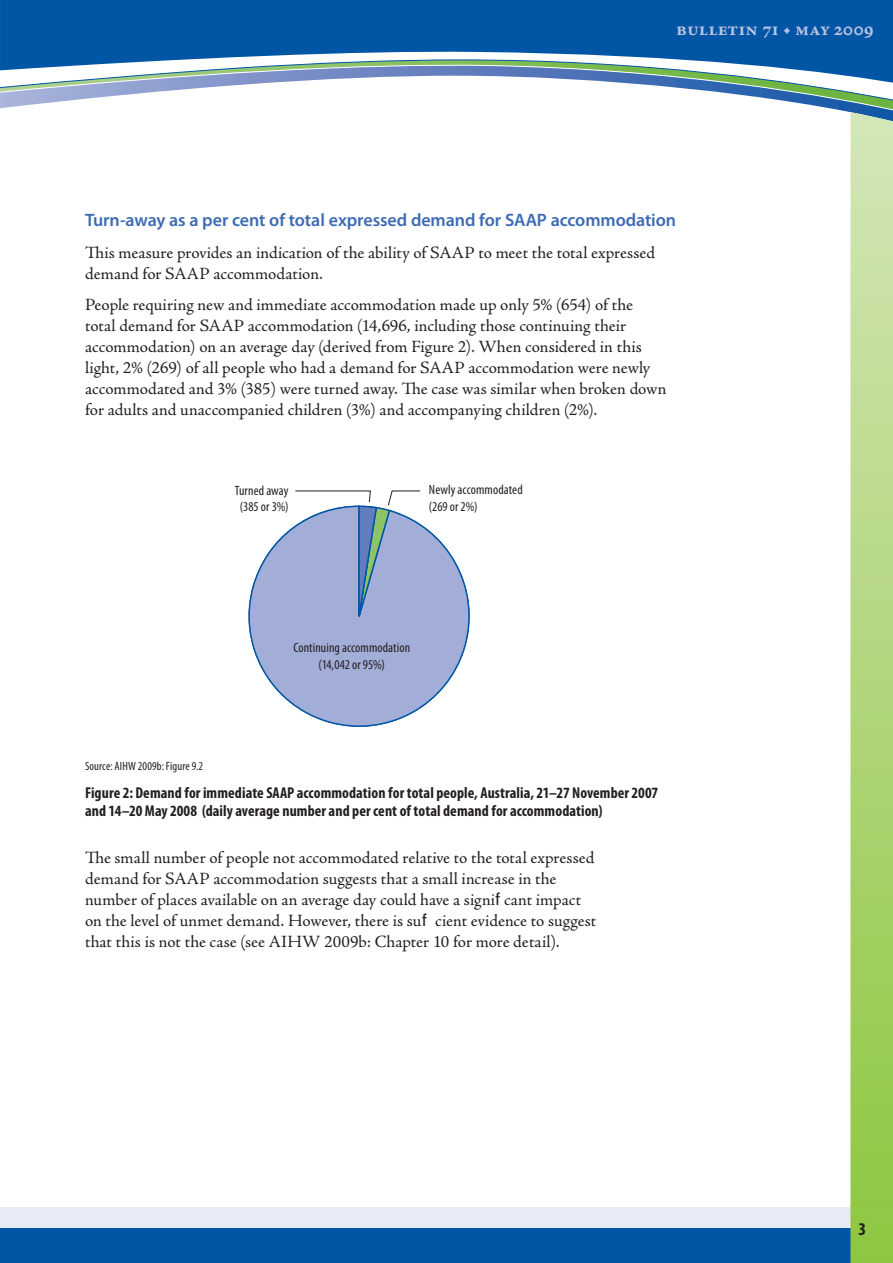
<style>
.page{position:relative;width:893px;height:1263px;background:#fff}
.page>*{position:absolute;margin:0;border:0;box-sizing:border-box;transform-origin:0 0}
.t1{font:700 20.25px "Adobe Jenson Pro";color:#b9c2e1}
.t2{font:600 18px "Myriad Pro";letter-spacing:-.005em;color:#3d6bb3}
.t3{font:700 condensed 18px "Myriad Pro";color:#231f20}
.t4{font:17.25px/21px "Adobe Jenson Pro";color:#231f20}
.t5{font:700 condensed 15.75px/18px "Myriad Pro";letter-spacing:.005em;color:#231f20}
.t6{font:condensed 13.5px/16.2px "Myriad Pro";letter-spacing:.005em;color:#231f20;text-align:center}
.t7{font:condensed 12px "Myriad Pro";letter-spacing:.01em;color:#231f20}
</style>
<div class="page">
<div style="left:0;top:1207px;width:850px;height:22px;background:#e8eaf5"></div>
<div style="left:0;top:1229px;width:850px;height:34px;background:#0155a5"></div>
<svg style="left:0;top:0;width:893px;height:62px;background:#115faa"></svg>
<svg style="left:0;top:62px;width:893px;height:50px"></svg>
<svg style="left:850px;top:112px;width:43px;height:1151px;background:#b0d57c"></svg>
<svg style="left:248px;top:524px;width:222px;height:203px"></svg>
<svg style="left:295px;top:491px;width:125px;height:127px"></svg>
<p class="t1" style="left:676px;top:17px;width:199px">Bulletin 71 • may 2009</p>
<p class="t2" style="left:85px;top:209px;width:592px">Turn-away as a per cent of total expressed demand for SAAP accommodation</p>
<p class="t4" style="left:85px;top:242px;width:572px">This measure provides an indication of the ability of SAAP to meet the total expressed demand for SAAP accommodation.</p>
<p class="t4" style="left:85px;top:295px;width:583px">People requiring new and immediate accommodation made up only 5% (654) of the total demand for SAAP accommodation (14,696, including those continuing their accommodation) on an average day (derived from Figure 2). When considered in this light, 2% (269) of all people who had a demand for SAAP accommodation were newly accommodated and 3% (385) were turned away. The case was similar when broken down for adults and unaccompanied children (3%) and accompanying children (2%).</p>
<p class="t6" style="left:235px;top:482px;width:55px">Turned away (385 or 3%)</p>
<p class="t6" style="left:429px;top:482px;width:95px;text-align:left">Newly accommodated (269 or 2%)</p>
<p class="t6" style="left:293px;top:640px;width:118px">Continuing accommodation (14,042 or 95%)</p>
<p class="t7" style="left:85px;top:758px;width:120px">Source: AIHW 2009b: Figure 9.2</p>
<p class="t5" style="left:85px;top:783px;width:575px">Figure 2: Demand for immediate SAAP accommodation for total people, Australia, 21–27 November 2007 and 14–20 May 2008 (daily average number and per cent of total demand for accommodation)</p>
<p class="t4" style="left:85px;top:848px;width:513px">The small number of people not accommodated relative to the total expressed demand for SAAP accommodation suggests that a small increase in the number of places available on an average day could have a significant impact on the level of unmet demand. However, there is sufficient evidence to suggest that this is not the case (see AIHW 2009b: Chapter 10 for more detail).</p>
<p class="t3" style="left:858px;top:1218px;width:9px">3</p>
</div>
